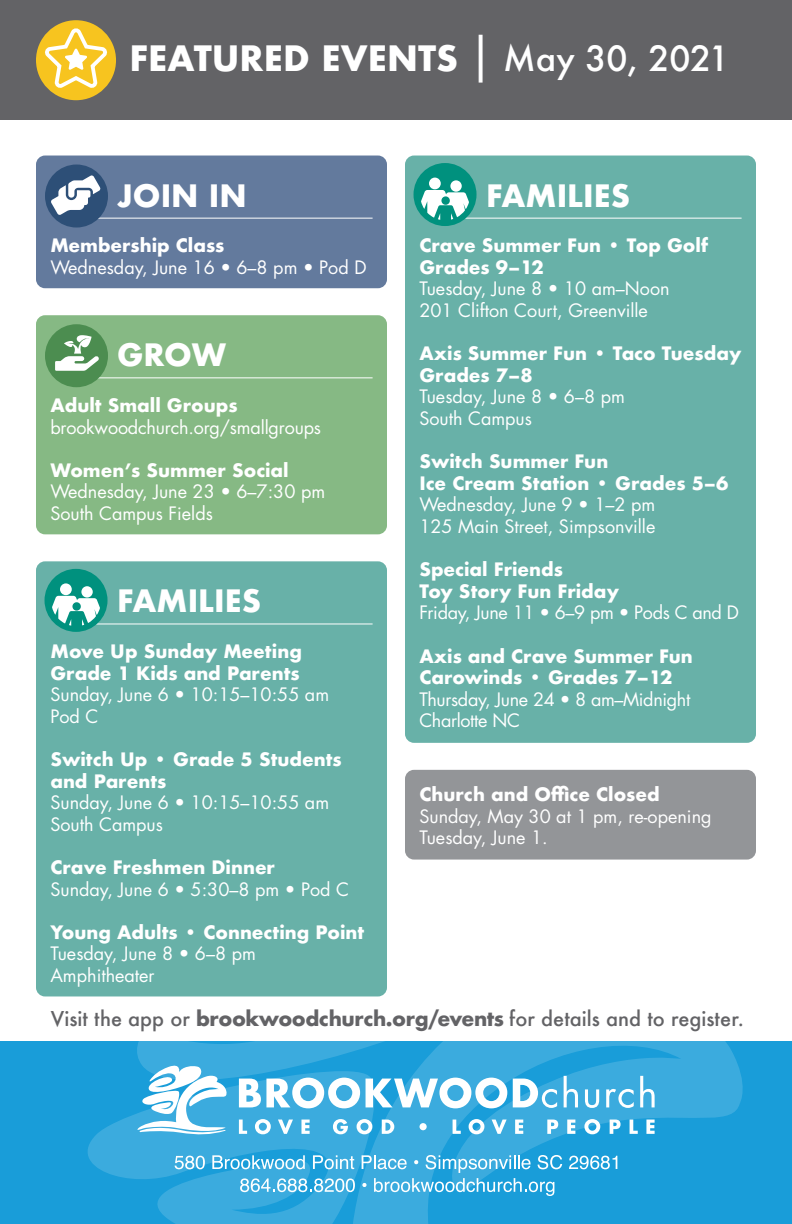
<style>
.page{position:relative;width:792px;height:1224px;background:#fff}
.page>*{position:absolute;margin:0;border:0;box-sizing:border-box;transform-origin:0 0}
.t1{font:700 34px "Futura";color:#fff}
.t2{font:700 30px "Futura";color:#fff}
.t3{font:500 20px "Futura";color:#636366}
.t4{font:18px/21.6px "Futura";color:#fff}
.t5{font:700 18px/21.6px "Futura";color:#fff}
.t6{font:18px/21.6px "Futura";letter-spacing:-.02em;color:#fff}
.s1{font-weight:500;font-size:51px}
.s2{font-weight:500}
.s3{font-weight:700}
</style>
<div class="page">
<div style="left:0;top:1041px;width:792px;height:183px;background:#199dd9"></div>
<svg style="left:87px;top:1041px;width:656px;height:183px"></svg>
<svg style="left:585px;top:1089px;width:14px;height:19px"></svg>
<svg style="left:606px;top:1089px;width:28px;height:19px"></svg>
<svg style="left:640px;top:1076px;width:15px;height:31px"></svg>
<svg style="left:105px;top:1041px;width:473px;height:94px"></svg>
<svg style="left:584px;top:1119px;width:16px;height:15px"></svg>
<svg style="left:610px;top:1120px;width:11px;height:14px"></svg>
<svg style="left:630px;top:1120px;width:8px;height:14px"></svg>
<svg style="left:646px;top:1120px;width:9px;height:14px"></svg>
<svg style="left:175px;top:1156px;width:30px;height:13px"></svg>
<svg style="left:212px;top:1155px;width:93px;height:14px"></svg>
<svg style="left:313px;top:1155px;width:41px;height:14px"></svg>
<svg style="left:569px;top:1156px;width:48px;height:13px"></svg>
<svg style="left:240px;top:1178px;width:115px;height:14px;background:#7dc7e9"></svg>
<svg style="left:362px;top:1155px;width:200px;height:41px"></svg>
<div style="left:0;top:0;width:792px;height:120px;background:#636366"></div>
<div style="left:36px;top:20px;width:80px;height:80px;background:#f7c41f;border-radius:50%"></div>
<svg style="left:43px;top:25px;width:68px;height:67px"></svg>
<div style="left:36px;top:315px;width:351px;height:219px;background:#86b984;border-radius:9px"></div>
<hr style="left:67px;top:377px;width:306px;height:1px;background:#fff">
<div style="left:45px;top:324px;width:63px;height:63px;background:#4c8d50;border-radius:50%"></div>
<svg style="left:55px;top:335px;width:44px;height:36px"></svg>
<div style="left:36px;top:156px;width:351px;height:132px;background:#637a9d;border-radius:9px"></div>
<hr style="left:67px;top:218px;width:306px;height:1px;background:#fff">
<div style="left:45px;top:165px;width:63px;height:63px;background:#2d4f77;border-radius:50%"></div>
<svg style="left:51px;top:175px;width:50px;height:40px"></svg>
<div style="left:405px;top:156px;width:351px;height:587px;background:#68b1a8;border-radius:9px"></div>
<hr style="left:436px;top:218px;width:306px;height:1px;background:#fff">
<div style="left:414px;top:163px;width:63px;height:63px;background:#00917e;border-radius:50%"></div>
<div style="left:429px;top:178px;width:12px;height:11px;background:#fff;border-radius:50%"></div>
<div style="left:450px;top:180px;width:12px;height:12px;background:#fff;border-radius:50%"></div>
<svg style="left:421px;top:190px;width:48px;height:30px"></svg>
<div style="left:36px;top:561px;width:351px;height:435px;background:#68b1a8;border-radius:9px"></div>
<hr style="left:67px;top:623px;width:306px;height:1px;background:#fff">
<div style="left:45px;top:569px;width:63px;height:63px;background:#00917e;border-radius:50%"></div>
<div style="left:60px;top:583px;width:12px;height:12px;background:#fff;border-radius:50%"></div>
<div style="left:81px;top:586px;width:12px;height:12px;background:#fff;border-radius:50%"></div>
<svg style="left:52px;top:596px;width:48px;height:30px"></svg>
<div style="left:405px;top:770px;width:351px;height:90px;background:#939598;border-radius:9px"></div>
<p class="t1" style="left:130px;top:34px;width:601px">FEATURED EVENTS <span class="s1">|</span> <span class="s2">May 30, 2021</span></p>
<p class="t2" style="left:117px;top:174px;width:131px">JOIN IN</p>
<p class="t5" style="left:50px;top:235px;width:176px">Membership Class</p>
<p class="t4" style="left:50px;top:256px;width:318px">Wednesday, June 16 • 6–8 pm • Pod D</p>
<p class="t2" style="left:486px;top:174px;width:146px">FAMILIES</p>
<p class="t5" style="left:419px;top:235px;width:290px">Crave Summer Fun • Top Golf<br>Grades 9–12</p>
<p class="t4" style="left:419px;top:278px;width:252px">Tuesday, June 8 • 10 am–Noon<br>201 Clifton Court, Greenville</p>
<p class="t5" style="left:419px;top:343px;width:324px">Axis Summer Fun • Taco Tuesday<br>Grades 7–8</p>
<p class="t4" style="left:419px;top:386px;width:207px">Tuesday, June 8 • 6–8 pm<br>South Campus</p>
<p class="t5" style="left:419px;top:451px;width:311px">Switch Summer Fun<br>Ice Cream Station • Grades 5–6</p>
<p class="t4" style="left:419px;top:494px;width:238px">Wednesday, June 9 • 1–2 pm<br>125 Main Street, Simpsonville</p>
<p class="t5" style="left:419px;top:559px;width:201px">Special Friends<br>Toy Story Fun Friday</p>
<p class="t6" style="left:419px;top:602px;width:321px">Friday, June 11 • 6–9 pm • Pods C and D</p>
<p class="t5" style="left:419px;top:645px;width:275px">Axis and Crave Summer Fun<br>Carowinds • Grades 7–12</p>
<p class="t6" style="left:419px;top:688px;width:272px">Thursday, June 24 • 8 am–Midnight<br>Charlotte NC</p>
<p class="t2" style="left:117px;top:333px;width:111px">GROW</p>
<p class="t4" style="left:50px;top:394px;width:272px"><span class="s3">Adult Small Groups </span>brookwoodchurch.org/smallgroups</p>
<p class="t5" style="left:50px;top:459px;width:240px">Women’s Summer Social</p>
<p class="t4" style="left:50px;top:481px;width:276px">Wednesday, June 23 • 6–7:30 pm<br>South Campus Fields</p>
<p class="t2" style="left:117px;top:580px;width:146px">FAMILIES</p>
<p class="t5" style="left:50px;top:640px;width:253px">Move Up Sunday Meeting<br>Grade 1 Kids and Parents</p>
<p class="t4" style="left:50px;top:684px;width:280px">Sunday, June 6 • 10:15–10:55 am</p>
<p class="t4" style="left:50px;top:705px;width:50px">Pod C</p>
<p class="t5" style="left:50px;top:748px;width:293px">Switch Up • Grade 5 Students and Parents</p>
<p class="t4" style="left:50px;top:792px;width:280px">Sunday, June 6 • 10:15–10:55 am<br>South Campus</p>
<p class="t5" style="left:50px;top:856px;width:226px">Crave Freshmen Dinner</p>
<p class="t4" style="left:50px;top:878px;width:300px">Sunday, June 6 • 5:30–8 pm • Pod C</p>
<p class="t5" style="left:50px;top:921px;width:315px">Young Adults • Connecting Point</p>
<p class="t4" style="left:50px;top:943px;width:207px">Tuesday, June 8 • 6–8 pm<br>Amphitheater</p>
<p class="t3" style="left:51px;top:1005px;width:695px">Visit the app or <span class="s3">brookwoodchurch.org/events</span> for details and to register.</p>
<p class="t5" style="left:419px;top:784px;width:242px">Church and Office Closed</p>
<p class="t4" style="left:419px;top:805px;width:294px">Sunday, May 30 at 1 pm, re-opening<br>Tuesday, June 1.</p>
</div>
